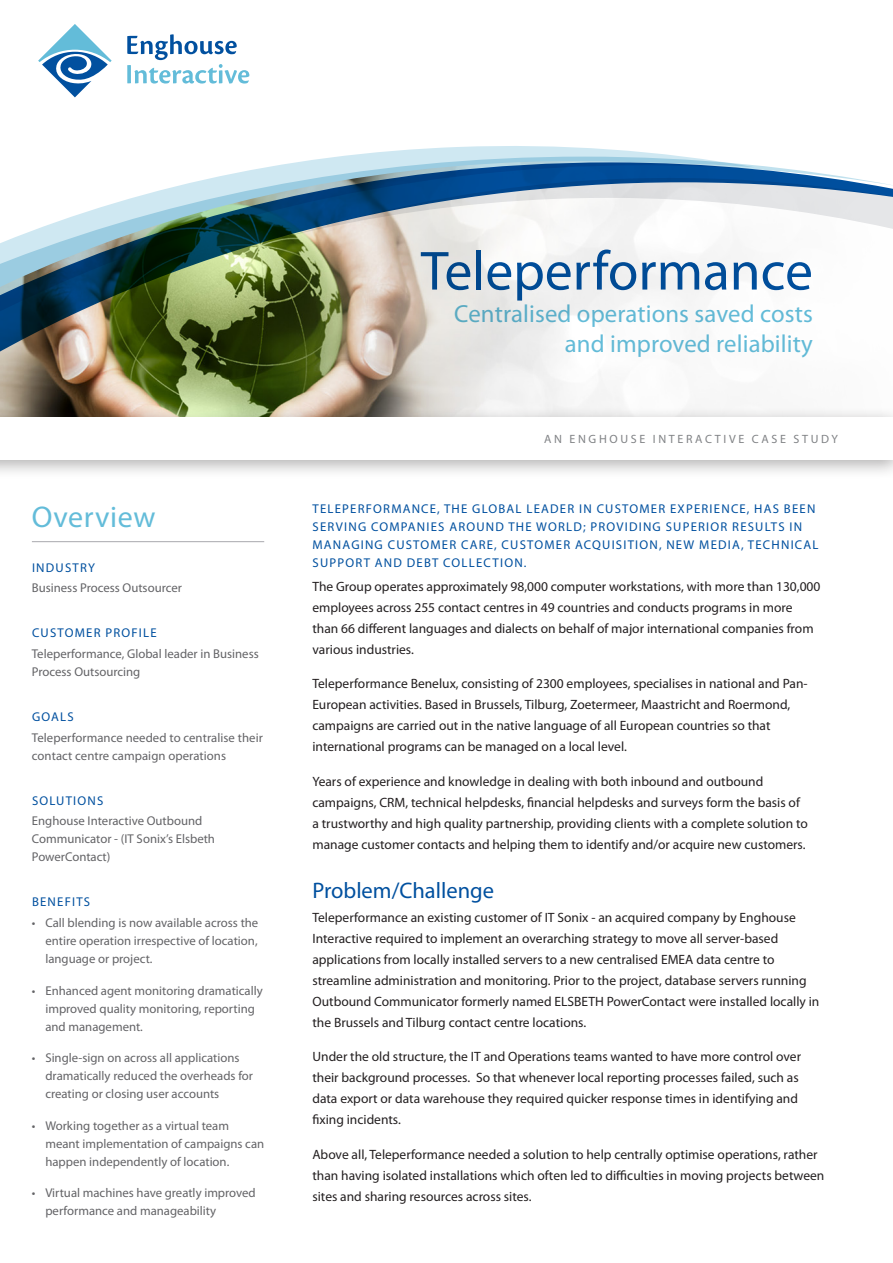
<style>
.page{position:relative;width:893px;height:1263px;background:#fff}
.page>*{position:absolute;margin:0;border:0;box-sizing:border-box;transform-origin:0 0}
.t1{font:55.5px "Myriad Pro";color:#01509f}
.Overview__Headline{font:30px "Myriad Pro";letter-spacing:.02em;color:#63bcd9}
.t2{font:24.75px/30px "Myriad Pro";letter-spacing:.005em;color:#63bcd9;text-align:right}
.Body_Copy__Header{font:22.5px "Myriad Pro";color:#01509f}
.Body_Copy{font:13.5px/21px "Myriad Pro";color:#231f20}
.Overview__Bullets{font:12.75px/18px "Myriad Pro";color:#636366}
.Overview__Subhead{font:12.75px/18px "Myriad Pro";letter-spacing:.095em;color:#01509f}
.Overview__Body_Copy{font:12.75px/18px "Myriad Pro";letter-spacing:.005em;color:#636366}
.t3{font:12px "Myriad Pro";letter-spacing:.22em;color:#808285}
</style>
<div class="page">
<img style="left:0;top:366px;width:619px;height:41px">
<div style="left:0;top:407px;width:893px;height:73px;background:#231f20;opacity:.35"></div>
<div style="left:0;top:417px;width:893px;height:42px;background:#fff"></div>
<svg style="left:336px;top:146px;width:349px;height:11px;fill:#cfe8f2"></svg>
<svg style="left:300px;top:157px;width:421px;height:5px;background:#bcddeb"></svg>
<svg style="left:0;top:162px;width:851px;height:204px"></svg>
<svg style="left:284px;top:178px;width:609px;height:59px"></svg>
<hr style="left:32px;top:541px;width:232px;height:1px;background:#a8a9ad">
<svg style="left:38px;top:24px;width:74px;height:73px"></svg>
<svg style="left:127px;top:34px;width:122px;height:50px"></svg>
<p class="Overview__Headline" style="left:32px;top:498px;width:125px">Overview</p>
<p class="Overview__Subhead" style="left:32px;top:558px;width:64px">INDUSTRY</p>
<p class="Overview__Bullets" style="left:32px;top:579px;width:152px">Business Process Outsourcer</p>
<p class="Overview__Subhead" style="left:32px;top:624px;width:126px">CUSTOMER PROFILE</p>
<p class="Overview__Bullets" style="left:32px;top:644px;width:228px">Teleperformance, Global leader in Business<br>Process Outsourcing</p>
<p class="Overview__Subhead" style="left:32px;top:707px;width:43px">GOALS</p>
<p class="Overview__Body_Copy" style="left:32px;top:728px;width:233px">Teleperformance needed to centralise their contact centre campaign operations</p>
<p class="Overview__Subhead" style="left:32px;top:791px;width:73px">SOLUTIONS</p>
<p class="Overview__Bullets" style="left:32px;top:812px;width:185px">Enghouse Interactive Outbound<br>Communicator - (IT Sonix’s Elsbeth<br>PowerContact)</p>
<p class="Overview__Subhead" style="left:32px;top:893px;width:60px">BENEFITS</p>
<p class="Overview__Bullets" style="left:45px;top:914px;width:214px;text-align:justify;text-indent:-14px">• Call blending is now available across the entire operation irrespective of location, language or project.</p>
<p class="Overview__Bullets" style="left:45px;top:981px;width:219px;text-indent:-14px">• Enhanced agent monitoring dramatically improved quality monitoring, reporting and management.</p>
<p class="Overview__Bullets" style="left:45px;top:1049px;width:209px;text-indent:-14px">• Single-sign on across all applications dramatically reduced the overheads for creating or closing user accounts</p>
<p class="Overview__Bullets" style="left:45px;top:1116px;width:220px;text-indent:-14px">• Working together as a virtual team meant implementation of campaigns can happen independently of location.</p>
<p class="Overview__Bullets" style="left:45px;top:1184px;width:212px;text-indent:-14px">• Virtual machines have greatly improved performance and manageability</p>
<h1 class="t1" style="left:421px;top:237px;width:394px">Teleperformance</h1>
<h3 class="t2" style="left:454px;top:299px;width:360px">Centralised operations saved costs and improved reliability</h3>
<p class="t3" style="left:544px;top:431px;width:295px">AN ENGHOUSE INTERACTIVE CASE STUDY</p>
<p class="Overview__Subhead" style="left:313px;top:499px;width:508px">TELEPERFORMANCE, THE GLOBAL LEADER IN CUSTOMER EXPERIENCE, HAS BEEN SERVING COMPANIES AROUND THE WORLD; PROVIDING SUPERIOR RESULTS IN MANAGING CUSTOMER CARE, CUSTOMER ACQUISITION, NEW MEDIA, TECHNICAL SUPPORT AND DEBT COLLECTION.</p>
<p class="Body_Copy" style="left:312px;top:575px;width:509px">The Group operates approximately 98,000 computer workstations, with more than 130,000 employees across 255 contact centres in 49 countries and conducts programs in more than 66 different languages and dialects on behalf of major international companies from various industries.</p>
<p class="Body_Copy" style="left:312px;top:673px;width:497px">Teleperformance Benelux, consisting of 2300 employees, specialises in national and Pan-European activities. Based in Brussels, Tilburg, Zoetermeer, Maastricht and Roermond, campaigns are carried out in the native language of all European countries so that international programs can be managed on a local level.</p>
<p class="Body_Copy" style="left:312px;top:770px;width:497px">Years of experience and knowledge in dealing with both inbound and outbound campaigns, CRM, technical helpdesks, financial helpdesks and surveys form the basis of a trustworthy and high quality partnership, providing clients with a complete solution to manage customer contacts and helping them to identify and/or acquire new customers.</p>
<p class="Body_Copy__Header" style="left:312px;top:877px;width:183px">Problem/Challenge</p>
<p class="Body_Copy" style="left:312px;top:906px;width:508px">Teleperformance an existing customer of IT Sonix - an acquired company by Enghouse Interactive required to implement an overarching strategy to move all server-based applications from locally installed servers to a new centralised EMEA data centre to streamline administration and monitoring. Prior to the project, database servers running Outbound Communicator formerly named ELSBETH PowerContact were installed locally in the Brussels and Tilburg contact centre locations.</p>
<p class="Body_Copy" style="left:312px;top:1046px;width:490px">Under the old structure, the IT and Operations teams wanted to have more control over their background processes. So that whenever local reporting processes failed, such as data export or data warehouse they required quicker response times in identifying and fixing incidents.</p>
<p class="Body_Copy" style="left:312px;top:1143px;width:513px">Above all, Teleperformance needed a solution to help centrally optimise operations, rather than having isolated installations which often led to difficulties in moving projects between sites and sharing resources across sites.</p>
</div>
